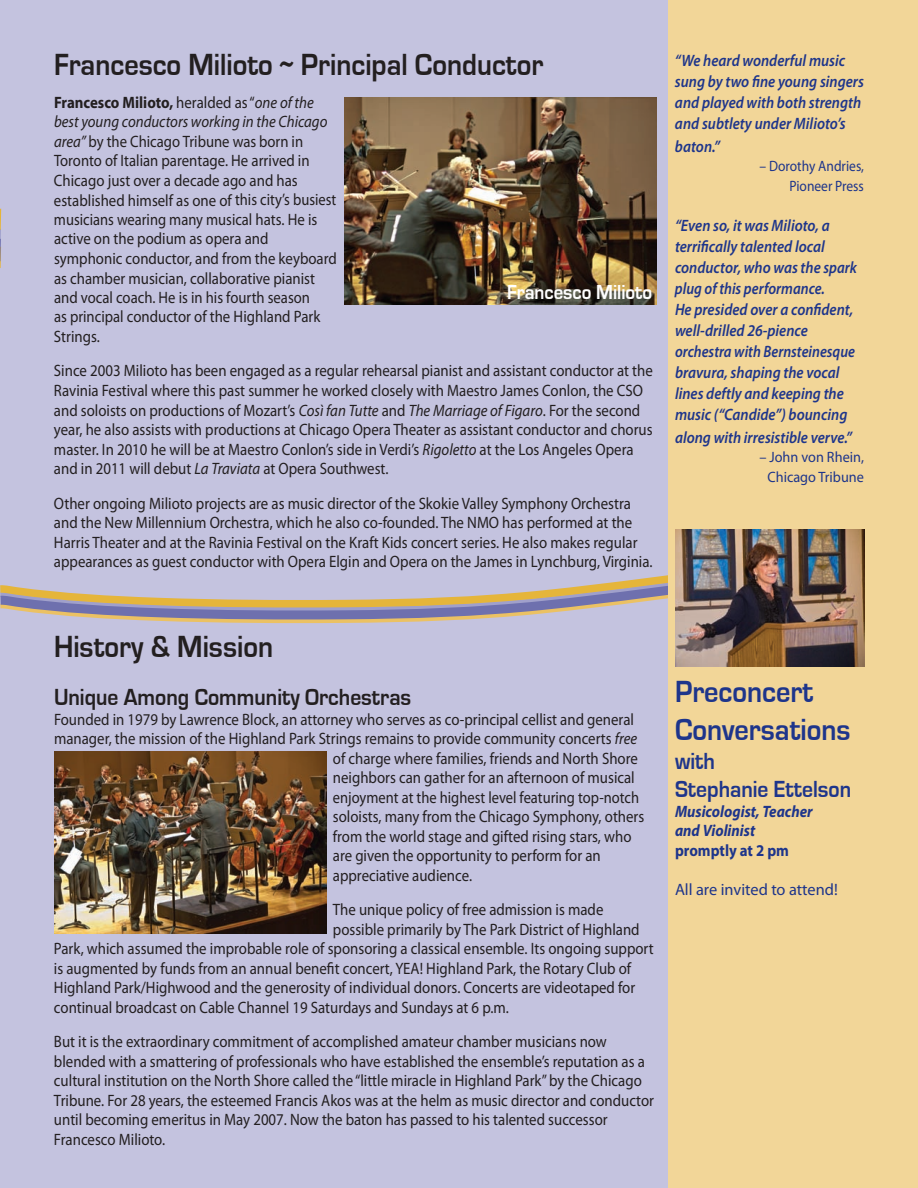
<style>
.page{position:relative;width:918px;height:1188px;background:#fff}
.page>*{position:absolute;margin:0;border:0;box-sizing:border-box;transform-origin:0 0}
.Heading_2{font:700 31.5px "Eurostile";color:#231f20;scale:.9 1}
.Heading_2-2{font:700 31.5px "Eurostile";color:#1e358b;scale:.9 1}
.Heading_3{font:700 24px "Eurostile";color:#231f20;scale:.9 1}
.Heading_3-2{font:700 24px "Eurostile";color:#1e358b;scale:.9 1}
.Heading_3-3{font:700 20.85px "Eurostile";color:#fff;scale:.9 1}
.Body_Text{font:16.5px/19.5px "Myriad Pro";color:#231f20;scale:.9 1}
.Body_Text-2{font:italic 600 16.5px/21px "Myriad Pro";color:#1e358b;scale:.9 1}
.Body_Text-3{font:16.5px/19.5px "Myriad Pro";color:#231f20;scale:.89 1}
.Body_Text-4{font:italic 16.5px/19.5px "Myriad Pro";color:#231f20;scale:.9 1}
.Body_Text-5{font:16.5px "Myriad Pro";color:#231f20;scale:.88 1}
.Body_Text-6{font:italic 700 16.5px "Myriad Pro";color:#1e358b;scale:.9 1}
.Body_Text-7{font:italic 600 16.5px "Myriad Pro";color:#1e358b;scale:.87 1}
.Body_Text-8{font:16.5px "Myriad Pro";color:#1e358b}
.Body_Text-9{font:700 16.5px "Myriad Pro";color:#1e358b;scale:.9 1}
.Body_Text-10{font:15px "Myriad Pro";color:#1e358b;scale:.9 1}
.Body_Text-11{font:15px "Myriad Pro";color:#1e358b;scale:.95 1}
.s1{font-weight:700;font-style:normal}
.s2{font-style:normal}
.s3{font-style:italic}
</style>
<div class="page">
<div style="left:0;top:0;width:675px;height:1188px;background:#c4c3df"></div>
<svg style="left:0;top:575px;width:668px;height:48px"></svg>
<div style="left:668px;top:0;width:250px;height:1188px;background:#f2d698"></div>
<svg style="left:0;top:208px;width:2px;height:60px"></svg>
<img style="left:675px;top:530px;width:190px;height:136px">
<img style="left:345px;top:98px;width:312px;height:207px">
<img style="left:54px;top:752px;width:272px;height:182px">
<p class="Heading_2" style="left:54px;top:47px;width:545px">Francesco Milioto ~ Principal Conductor</p>
<p class="Body_Text-4" style="left:54px;top:92px;width:305px"><span class="s1">Francesco Milioto,</span> <span class="s2">heralded as “</span>one of the best young conductors working in the Chicago</p>
<p class="Body_Text-3" style="left:54px;top:131px;width:289px"><span class="s3">area”</span> by the Chicago Tribune was born in<br>Toronto of Italian parentage. He arrived in<br>Chicago just over a decade ago and has</p>
<p class="Body_Text" style="left:54px;top:190px;width:315px">established himself as one of this city’s busiest musicians wearing many musical hats. He is active on the podium as opera and</p>
<p class="Body_Text" style="left:54px;top:248px;width:316px">symphonic conductor, and from the keyboard as chamber musician, collaborative pianist and vocal coach. He is in his fourth season<br>as principal conductor of the Highland Park Strings.</p>
<p class="Body_Text" style="left:54px;top:361px;width:667px">Since 2003 Milioto has been engaged as a regular rehearsal pianist and assistant conductor at the Ravinia Festival where this past summer he worked closely with Maestro James Conlon, the CSO and soloists on productions of Mozart’s <span class="s3">Così fan Tutte</span> and <span class="s3">The Marriage of Figaro</span>. For the second year, he also assists with productions at Chicago Opera Theater as assistant conductor and chorus master. In 2010 he will be at Maestro Conlon’s side in Verdi’s <span class="s3">Rigoletto</span> at the Los Angeles Opera and in 2011 will debut <span class="s3">La Traviata</span> at Opera Southwest.</p>
<p class="Body_Text" style="left:54px;top:493px;width:667px">Other ongoing Milioto projects are as music director of the Skokie Valley Symphony Orchestra and the New Millennium Orchestra, which he also co-founded. The NMO has performed at the Harris Theater and at the Ravinia Festival on the Kraft Kids concert series. He also makes regular appearances as guest conductor with Opera Elgin and Opera on the James in Lynchburg, Virginia.</p>
<p class="Heading_3-3" style="left:507px;top:281px;width:163px">Francesco Milioto</p>
<p class="Body_Text-2" style="left:675px;top:50px;width:211px">“We heard wonderful music sung by two fine young singers and played with both strength and subtlety under Milioto’s</p>
<p class="Body_Text-2" style="left:675px;top:135px;width:51px">baton.”</p>
<p class="Body_Text-10" style="left:760px;top:157px;width:118px">– Dorothy Andries,</p>
<p class="Body_Text-10" style="left:789px;top:177px;width:84px">Pioneer Press</p>
<p class="Body_Text-2" style="left:675px;top:215px;width:173px">“Even so, it was Milioto, a</p>
<p class="Body_Text-2" style="left:675px;top:236px;width:168px">terrifically talented local</p>
<p class="Body_Text-2" style="left:675px;top:257px;width:204px">conductor, who was the spark plug of this performance.</p>
<p class="Body_Text-2" style="left:675px;top:299px;width:200px">He presided over a confident, well-drilled 26-pience</p>
<p class="Body_Text-7" style="left:675px;top:341px;width:209px">orchestra with Bernsteinesque</p>
<p class="Body_Text-2" style="left:675px;top:362px;width:193px">bravura, shaping the vocal lines deftly and keeping the music (“Candide”) bouncing</p>
<p class="Body_Text-2" style="left:675px;top:426px;width:198px">along with irresistible verve.”</p>
<p class="Body_Text-11" style="left:759px;top:448px;width:112px">– John von Rhein,</p>
<p class="Body_Text-11" style="left:768px;top:468px;width:103px">Chicago Tribune</p>
<p class="Heading_2" style="left:54px;top:629px;width:245px">History &amp; Mission</p>
<p class="Heading_3" style="left:54px;top:684px;width:399px">Unique Among Community Orchestras</p>
<p class="Body_Text" style="left:54px;top:709px;width:646px">Founded in 1979 by Lawrence Block, an attorney who serves as co-principal cellist and general</p>
<p class="Body_Text" style="left:54px;top:729px;width:649px">manager, the mission of the Highland Park Strings remains to provide community concerts <span class="s3">free</span></p>
<p class="Body_Text" style="left:333px;top:748px;width:340px">of charge where families, friends and North Shore</p>
<p class="Body_Text" style="left:333px;top:768px;width:337px">neighbors can gather for an afternoon of musical</p>
<p class="Body_Text-5" style="left:333px;top:787px;width:349px">enjoyment at the highest level featuring top-notch</p>
<p class="Body_Text" style="left:333px;top:807px;width:348px">soloists, many from the Chicago Symphony, others</p>
<p class="Body_Text" style="left:333px;top:826px;width:333px">from the world stage and gifted rising stars, who</p>
<p class="Body_Text" style="left:333px;top:846px;width:299px">are given the opportunity to perform for an</p>
<p class="Body_Text" style="left:333px;top:865px;width:156px">appreciative audience.</p>
<p class="Body_Text" style="left:333px;top:900px;width:302px">The unique policy of free admission is made</p>
<p class="Body_Text" style="left:54px;top:919px;width:668px;text-indent:279px">possible primarily by The Park District of Highland Park, which assumed the improbable role of sponsoring a classical ensemble. Its ongoing support is augmented by funds from an annual benefit concert, YEA! Highland Park, the Rotary Club of Highland Park/Highwood and the generosity of individual donors. Concerts are videotaped for continual broadcast on Cable Channel 19 Saturdays and Sundays at 6 p.m.</p>
<p class="Body_Text" style="left:54px;top:1032px;width:668px">But it is the extraordinary commitment of accomplished amateur chamber musicians now blended with a smattering of professionals who have established the ensemble’s reputation as a cultural institution on the North Shore called the “little miracle in Highland Park” by the Chicago Tribune. For 28 years, the esteemed Francis Akos was at the helm as music director and conductor</p>
<p class="Body_Text" style="left:54px;top:1110px;width:617px">until becoming emeritus in May 2007. Now the baton has passed to his talented successor</p>
<p class="Body_Text" style="left:54px;top:1129px;width:125px">Francesco Milioto.</p>
<p class="Heading_2-2" style="left:675px;top:674px;width:155px">Preconcert</p>
<p class="Heading_2-2" style="left:675px;top:712px;width:197px">Conversations</p>
<p class="Heading_3-2" style="left:675px;top:748px;width:46px">with</p>
<p class="Heading_3-2" style="left:675px;top:776px;width:197px">Stephanie Ettelson</p>
<p class="Body_Text-6" style="left:675px;top:801px;width:155px">Musicologist, Teacher</p>
<p class="Body_Text-6" style="left:675px;top:820px;width:91px">and Violinist</p>
<p class="Body_Text-9" style="left:675px;top:840px;width:128px">promptly at 2 pm</p>
<p class="Body_Text-8" style="left:675px;top:879px;width:164px">All are invited to attend!</p>
</div>
